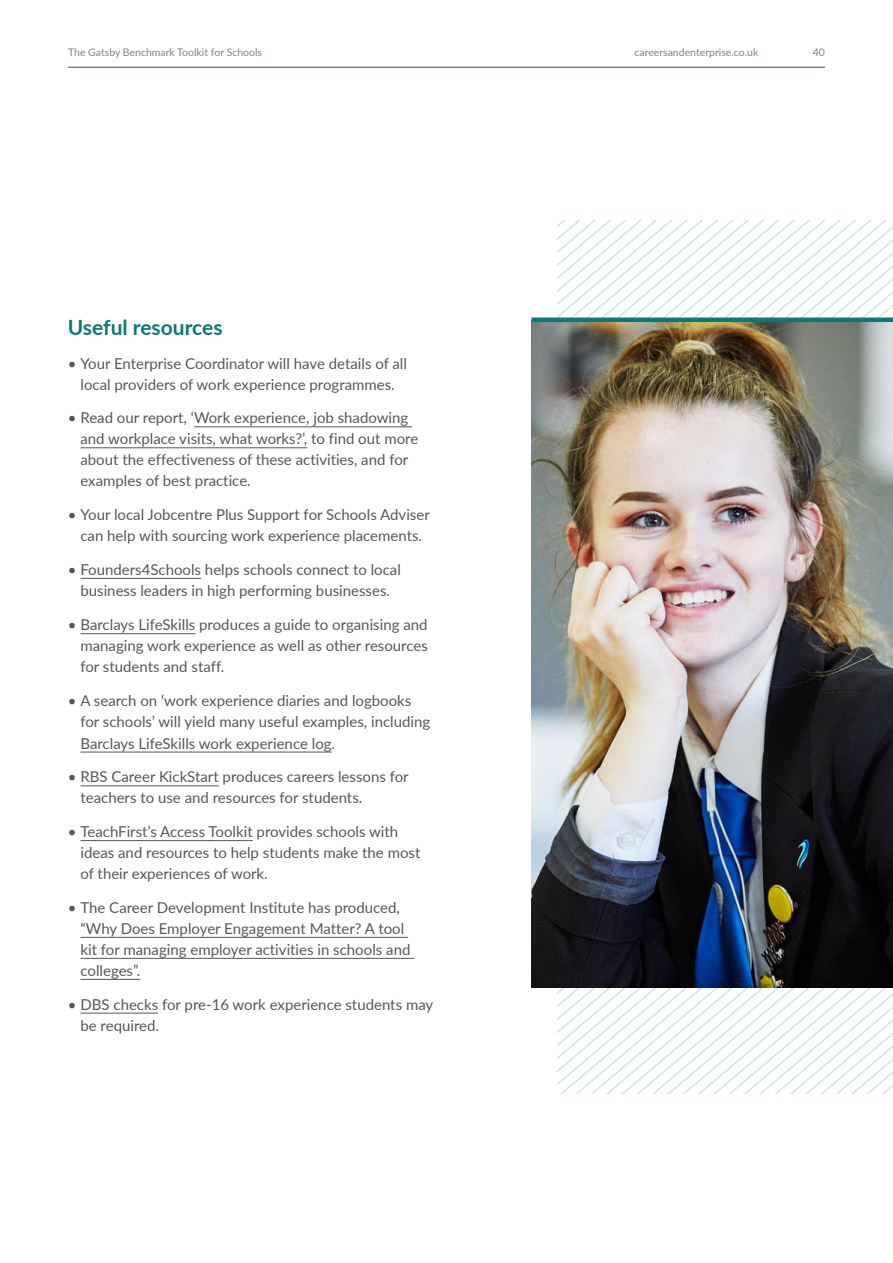
<style>
.page{position:relative;width:893px;height:1263px;background:#fff}
.page>*{position:absolute;margin:0;border:0;box-sizing:border-box;transform-origin:0 0}
.t1{font:700 21px "Lato";color:#0b7976}
.t2{font:15px/21px "Lato";color:#575756}
.t3{font:10.5px "Lato";color:#788685}
</style>
<div class="page">
<hr style="left:194px;top:426px;width:218px;height:1px;background:#575756">
<hr style="left:80px;top:447px;width:227px;height:1px;background:#575756">
<hr style="left:80px;top:578px;width:121px;height:1px;background:#575756">
<hr style="left:80px;top:633px;width:115px;height:1px;background:#575756">
<hr style="left:80px;top:752px;width:252px;height:1px;background:#575756">
<hr style="left:80px;top:785px;width:139px;height:1px;background:#575756">
<hr style="left:80px;top:840px;width:173px;height:1px;background:#575756">
<hr style="left:80px;top:937px;width:328px;height:1px;background:#575756">
<hr style="left:80px;top:958px;width:334px;height:1px;background:#575756">
<hr style="left:80px;top:979px;width:60px;height:1px;background:#575756">
<hr style="left:80px;top:1013px;width:78px;height:1px;background:#575756">
<svg style="left:557px;top:988px;width:336px;height:106px"></svg>
<img style="left:531px;top:322px;width:362px;height:666px">
<div style="left:531px;top:317px;width:362px;height:5px;background:#0b7976"></div>
<hr style="left:68px;top:67px;width:757px;height:1px;background:#788685">
<p class="t3" style="left:68px;top:44px;width:196px">The Gatsby Benchmark Toolkit for Schools</p>
<p class="t3" style="left:634px;top:44px;width:125px">careersandenterprise.co.uk</p>
<p class="t3" style="left:813px;top:44px;width:14px">40</p>
<h1 class="t1" style="left:68px;top:312px;width:156px">Useful resources</h1>
<p class="t2" style="left:68px;top:352px;width:341px;text-align:center">• Your Enterprise Coordinator will have details of all local providers of work experience programmes.</p>
<p class="t2" style="left:80px;top:407px;width:339px;text-indent:-13px">• Read our report, ‘Work experience, job shadowing and workplace visits, what works?’, to find out more about the effectiveness of these activities, and for examples of best practice.</p>
<p class="t2" style="left:68px;top:503px;width:364px;text-align:center">• Your local Jobcentre Plus Support for Schools Adviser can help with sourcing work experience placements.</p>
<p class="t2" style="left:68px;top:558px;width:335px;line-height:21.6px;text-align:center">• Founders4Schools helps schools connect to local business leaders in high performing businesses.</p>
<p class="t2" style="left:80px;top:614px;width:349px;text-align:justify;text-indent:-13px">• Barclays LifeSkills produces a guide to organising and managing work experience as well as other resources for students and staff.</p>
<p class="t2" style="left:80px;top:689px;width:351px;text-indent:-13px">• A search on ‘work experience diaries and logbooks for schools’ will yield many useful examples, including<br>Barclays LifeSkills work experience log.</p>
<p class="t2" style="left:80px;top:766px;width:330px;text-indent:-13px">• RBS Career KickStart produces careers lessons for teachers to use and resources for students.</p>
<p class="t2" style="left:80px;top:820px;width:341px;text-indent:-13px">• TeachFirst’s Access Toolkit provides schools with ideas and resources to help students make the most of their experiences of work.</p>
<p class="t2" style="left:80px;top:896px;width:331px;text-indent:-13px">• The Career Development Institute has produced, “Why Does Employer Engagement Matter? A tool kit for managing employer activities in schools and colleges”.</p>
<p class="t2" style="left:80px;top:993px;width:354px;text-indent:-13px">• DBS checks for pre-16 work experience students may be required.</p>
</div>
